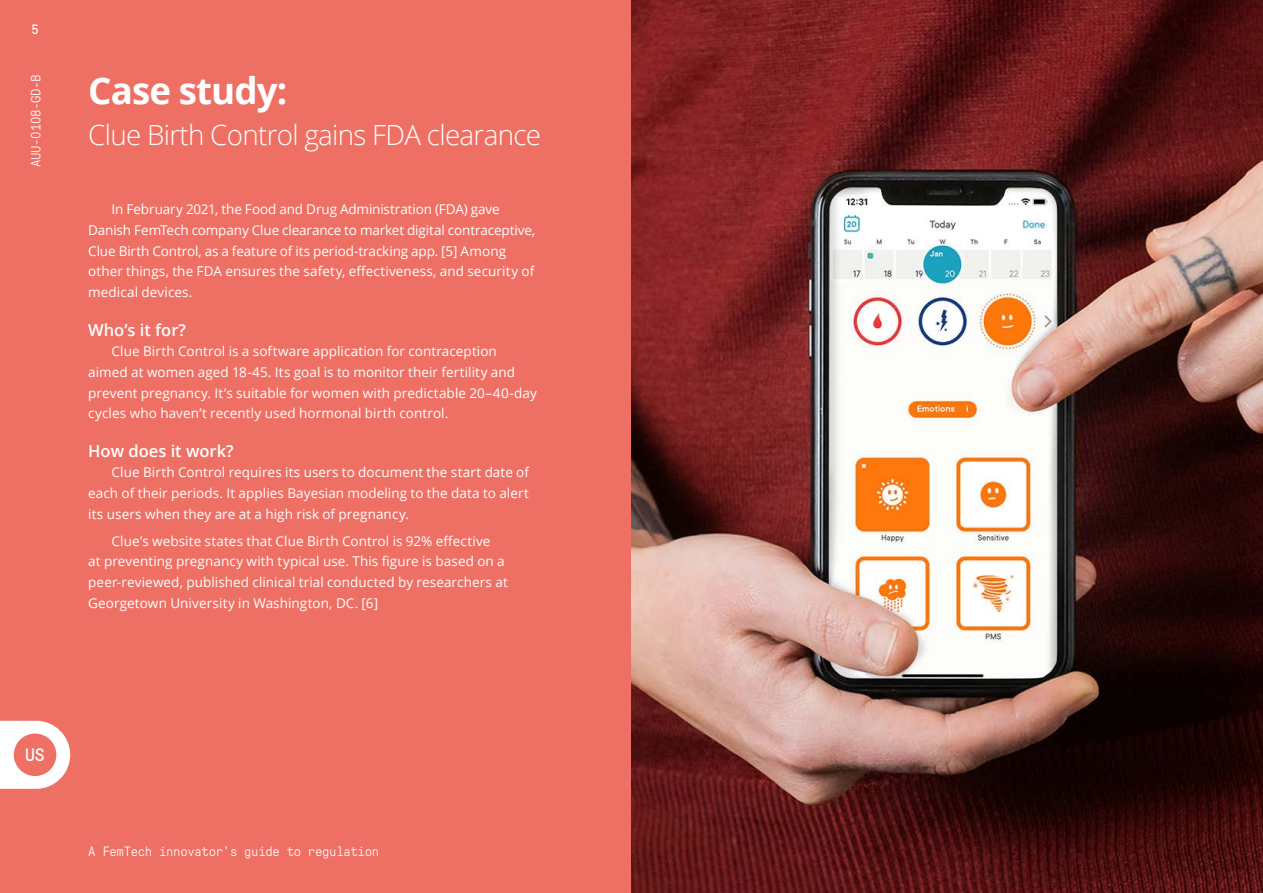
<style>
.page{position:relative;width:1263px;height:893px;background:#ee7064}
.page>*{position:absolute;margin:0;border:0;box-sizing:border-box;transform-origin:0 0}
.t1{font:700 36.75px "Open Sans";letter-spacing:-.025em;color:#fff}
.t2{font:300 27.75px "Open Sans";letter-spacing:-.025em;color:#fff}
.t3{font:18px "GT Pressura Mono";color:#fff}
.t4{font:600 16.5px "Open Sans";color:#fff}
.t5{font:13.5px/20.7px "Open Sans";letter-spacing:.005em;color:#fff}
.t6{font:300 13.5px "GT Pressura Mono";letter-spacing:-.025em;color:#fff}
.t7{font:13.5px "GT Pressura Mono";color:#fff}
</style>
<div class="page">
<img style="left:631px;top:0;width:632px;height:893px">
<svg style="left:0;top:721px;width:70px;height:68px;background:#fce8e7"></svg>
<div style="left:14px;top:733px;width:42px;height:43px;background:#ee7064;border-radius:50%"></div>
<p class="t7" style="left:31px;top:20px;width:9px">5</p>
<p class="t6" style="left:27px;top:167px;width:94px;rotate:-90deg">AUU-0108-GD-B</p>
<h1 class="t1" style="left:88px;top:64px;width:200px">Case study:</h1>
<h2 class="t2" style="left:88px;top:116px;width:454px">Clue Birth Control gains FDA clearance</h2>
<p class="t5" style="left:88px;top:199px;width:449px;text-indent:23px">In February 2021, the Food and Drug Administration (FDA) gave Danish FemTech company Clue clearance to market digital contraceptive, Clue Birth Control, as a feature of its period-tracking app. [5] Among other things, the FDA ensures the safety, effectiveness, and security of medical devices.</p>
<p class="t4" style="left:88px;top:318px;width:99px">Who’s it for?</p>
<p class="t5" style="left:88px;top:341px;width:450px;text-indent:23px">Clue Birth Control is a software application for contraception aimed at women aged 18-45. Its goal is to monitor their fertility and prevent pregnancy. It’s suitable for women with predictable 20–40-day cycles who haven’t recently used hormonal birth control.</p>
<p class="t4" style="left:88px;top:440px;width:147px">How does it work?</p>
<p class="t5" style="left:88px;top:462px;width:442px;text-align:justify;text-indent:23px">Clue Birth Control requires its users to document the start date of each of their periods. It applies Bayesian modeling to the data to alert its users when they are at a high risk of pregnancy.</p>
<p class="t5" style="left:88px;top:530px;width:421px;text-indent:23px">Clue’s website states that Clue Birth Control is 92% effective<br>at preventing pregnancy with typical use. This figure is based on a peer-reviewed, published clinical trial conducted by researchers at Georgetown University in Washington, DC. [6]</p>
<h3 class="t3" style="left:25px;top:743px;width:21px">US</h3>
<p class="t6" style="left:88px;top:843px;width:292px">A FemTech innovator’s guide to regulation</p>
</div>
